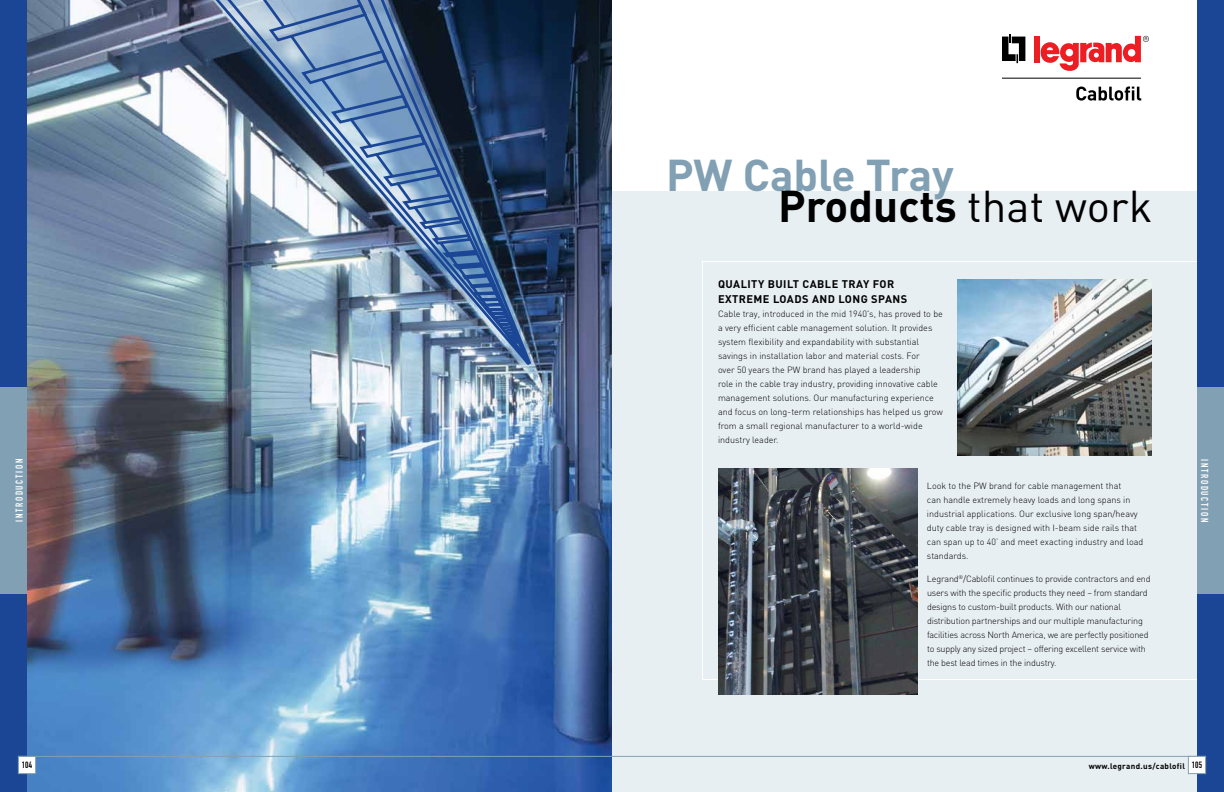
<style>
.page{position:relative;width:1224px;height:792px;background:#fff}
.page>*{position:absolute;margin:0;border:0;box-sizing:border-box;transform-origin:0 0}
.t1{font:700 44px/31.5px "DIN";color:#82a0b3}
.t2{font:700 11px/15px "DIN";letter-spacing:.04em;color:#000}
.t3{font:10px "DIN Engschrift";letter-spacing:.16em;color:#fff}
.t4{font:300 9px/14px "DIN";color:#000}
.t5{font:300 9px/14px "DIN";letter-spacing:-.02em;color:#000}
.t6{font:9px "DIN Engschrift";color:#000}
.t7{font:700 8px "DIN";letter-spacing:.04em;color:#000}
.s1{color:#000}
.s2{font-weight:400;color:#000}
.s3{font-family:"DIN Engschrift";font-weight:400;font-size:9px}
</style>
<div class="page">
<svg style="left:1002px;top:34px;width:23px;height:29px"></svg>
<div style="left:1034px;top:36px;width:6px;height:26px;background:#ed1d24"></div>
<svg style="left:1041px;top:36px;width:108px;height:35px"></svg>
<hr style="left:1002px;top:78px;width:139px;height:1px;background:#000">
<svg style="left:1076px;top:87px;width:65px;height:14px"></svg>
<div style="left:0;top:191px;width:1224px;height:601px;background:#e8eff3"></div>
<img style="left:27px;top:0;width:585px;height:792px">
<img style="left:205px;top:0;width:327px;height:367px">
<svg style="left:216px;top:0;width:41px;height:360px;background:#718496"></svg>
<img style="left:257px;top:0;width:274px;height:366px">
<svg style="left:702px;top:261px;width:495px;height:419px"></svg>
<img style="left:718px;top:468px;width:200px;height:227px">
<div style="left:0;top:0;width:27px;height:792px;background:#1a4695"></div>
<div style="left:0;top:387px;width:27px;height:207px;background:#82a0b3"></div>
<div style="left:18px;top:756px;width:18px;height:18px;background:#fff;border:1px solid #82a0b3"></div>
<hr style="left:18px;top:756px;width:594px;height:1px;background:#82a0b3">
<div style="left:1197px;top:0;width:27px;height:792px;background:#1a4695"></div>
<div style="left:1197px;top:387px;width:27px;height:207px;background:#82a0b3"></div>
<hr style="left:612px;top:756px;width:594px;height:1px;background:#82a0b3">
<div style="left:1188px;top:756px;width:18px;height:18px;background:#fff;border:1px solid #82a0b3"></div>
<p class="t3" style="left:13px;top:522px;width:65px;rotate:-90deg">introduction</p>
<p class="t6" style="left:22px;top:760px;width:12px">104</p>
<h1 class="t1" style="left:778px;top:157px;width:376px;text-indent:-112px">PW CABLE TRAY<br><span class="s1">PRODUCTS</span> <span class="s2">that work</span></h1>
<p class="t2" style="left:718px;top:276px;width:191px">QUALITY BUILT CABLE TRAY FOR<br>EXTREME LOADS AND LONG SPANS</p>
<p class="t4" style="left:718px;top:307px;width:227px">Cable tray, introduced in the mid 1940's, has proved to be a very efficient cable management solution. It provides system flexibility and expandability with substantial savings in installation labor and material costs. For<br>over 50 years the PW brand has played a leadership<br>role in the cable tray industry, providing innovative cable management solutions. Our manufacturing experience and focus on long-term relationships has helped us grow from a small regional manufacturer to a world-wide industry leader.</p>
<p class="t4" style="left:927px;top:479px;width:218px">Look to the PW brand for cable management that<br>can handle extremely heavy loads and long spans in industrial applications. Our exclusive long span/heavy duty cable tray is designed with I-beam side rails that can span up to 40’ and meet exacting industry and load standards.</p>
<p class="t5" style="left:927px;top:572px;width:225px">Legrand<sup>®</sup>/Cablofil continues to provide contractors and end users with the specific products they need – from standard designs to custom-built products. With our national distribution partnerships and our multiple manufacturing facilities across North America, we are perfectly positioned to supply any sized project – offering excellent service with the best lead times in the industry.</p>
<p class="t3" style="left:1211px;top:459px;width:65px;rotate:90deg">introduction</p>
<p class="t7" style="left:1089px;top:760px;width:115px">WWW.LEGRAND.US/CABLOFIL <span class="s3">105</span></p>
</div>
